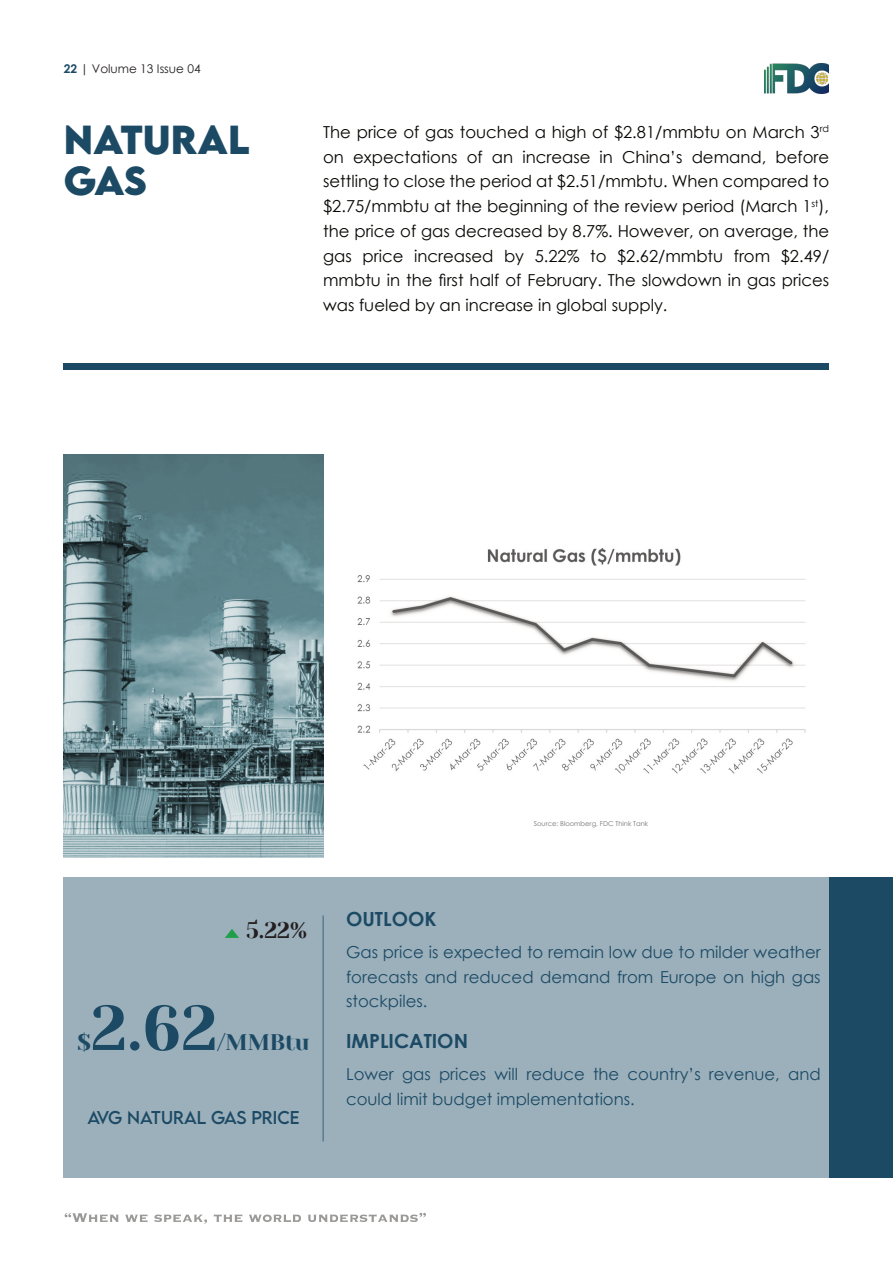
<style>
.page{position:relative;width:893px;height:1263px;background:#fff}
.page>*{position:absolute;margin:0;border:0;box-sizing:border-box;transform-origin:0 0}
.t1{font:63px "Yeseva One";color:#1c4a65}
.t2{font:700 36px/40.5px "LEMONMILK";color:#1c4a65}
.t3{font:22.5px "Yeseva One";color:#1c4a65}
.t4{font:22.5px "Yeseva One";color:#231f20}
.t5{font:700 19.5px "Century Gothic";color:#1c4a65}
.t6{font:16.5px/24.8px "Century Gothic";color:#080704;text-align:justify}
.t7{font:16.5px/24.8px "Century Gothic";color:#1c4a65;text-align:justify}
.t8{font:16.5px "LEMONMILK";color:#1c4a65}
.t9{font:12px "Century Gothic";color:#231f20}
.t10{font:6.75px "Century Gothic";color:#757372}
.s1{font-weight:700;color:#1c4a65}
</style>
<div class="page">
<img style="left:764px;top:64px;width:64px;height:29px">
<svg style="left:65px;top:1213px;width:54px;height:9px"></svg>
<svg style="left:125px;top:1214px;width:22px;height:8px"></svg>
<svg style="left:154px;top:1214px;width:53px;height:10px"></svg>
<svg style="left:214px;top:1214px;width:28px;height:8px"></svg>
<svg style="left:249px;top:1214px;width:52px;height:8px"></svg>
<svg style="left:308px;top:1213px;width:118px;height:9px"></svg>
<div style="left:64px;top:878px;width:829px;height:300px;background:#9cb0bb"></div>
<div style="left:829px;top:878px;width:64px;height:300px;background:#1c4a65"></div>
<hr style="left:322px;top:916px;width:2px;height:225px;background:#6b899a">
<div style="left:64px;top:364px;width:765px;height:6px;background:#1c4a65"></div>
<img style="left:64px;top:454px;width:259px;height:403px">
<svg style="left:225px;top:929px;width:14px;height:9px"></svg>
<img style="left:357px;top:548px;width:449px;height:226px">
<p class="t9" style="left:64px;top:64px;width:138px"><span class="s1">22</span> | Volume 13 Issue 04</p>
<h2 class="t2" style="left:64px;top:119px;width:187px">NATURAL<br>GAS</h2>
<p class="t6" style="left:323px;top:121px;width:507px">The price of gas touched a high of $2.81/mmbtu on March 3<sup>rd </sup>on expectations of an increase in China’s demand, before settling to close the period at $2.51/mmbtu. When compared to $2.75/mmbtu at the beginning of the review period (March 1<sup>st</sup>), the price of gas decreased by 8.7%. However, on average, the gas price increased by 5.22% to $2.62/mmbtu from $2.49/ mmbtu in the first half of February. The slowdown in gas prices was fueled by an increase in global supply.</p>
<h3 class="t4" style="left:246px;top:917px;width:62px">5.22%</h3>
<h1 class="t1" style="left:91px;top:992px;width:128px">2.62</h1>
<h3 class="t3" style="left:78px;top:1029px;width:15px">$</h3>
<h3 class="t3" style="left:218px;top:1029px;width:93px">/MMBtu</h3>
<p class="t8" style="left:87px;top:1106px;width:214px">AVG NATURAL GAS PRiCE</p>
<p class="t10" style="left:534px;top:820px;width:116px">Source: Bloomberg, FDC Think Tank</p>
<p class="t5" style="left:346px;top:911px;width:92px">OUTLOOK</p>
<p class="t7" style="left:346px;top:941px;width:476px">Gas price is expected to remain low due to milder weather forecasts and reduced demand from Europe on high gas stockpiles.</p>
<p class="t5" style="left:346px;top:1033px;width:124px">IMPLICATION</p>
<p class="t7" style="left:346px;top:1063px;width:476px">Lower gas prices will reduce the country’s revenue, and could limit budget implementations.</p>
</div>
